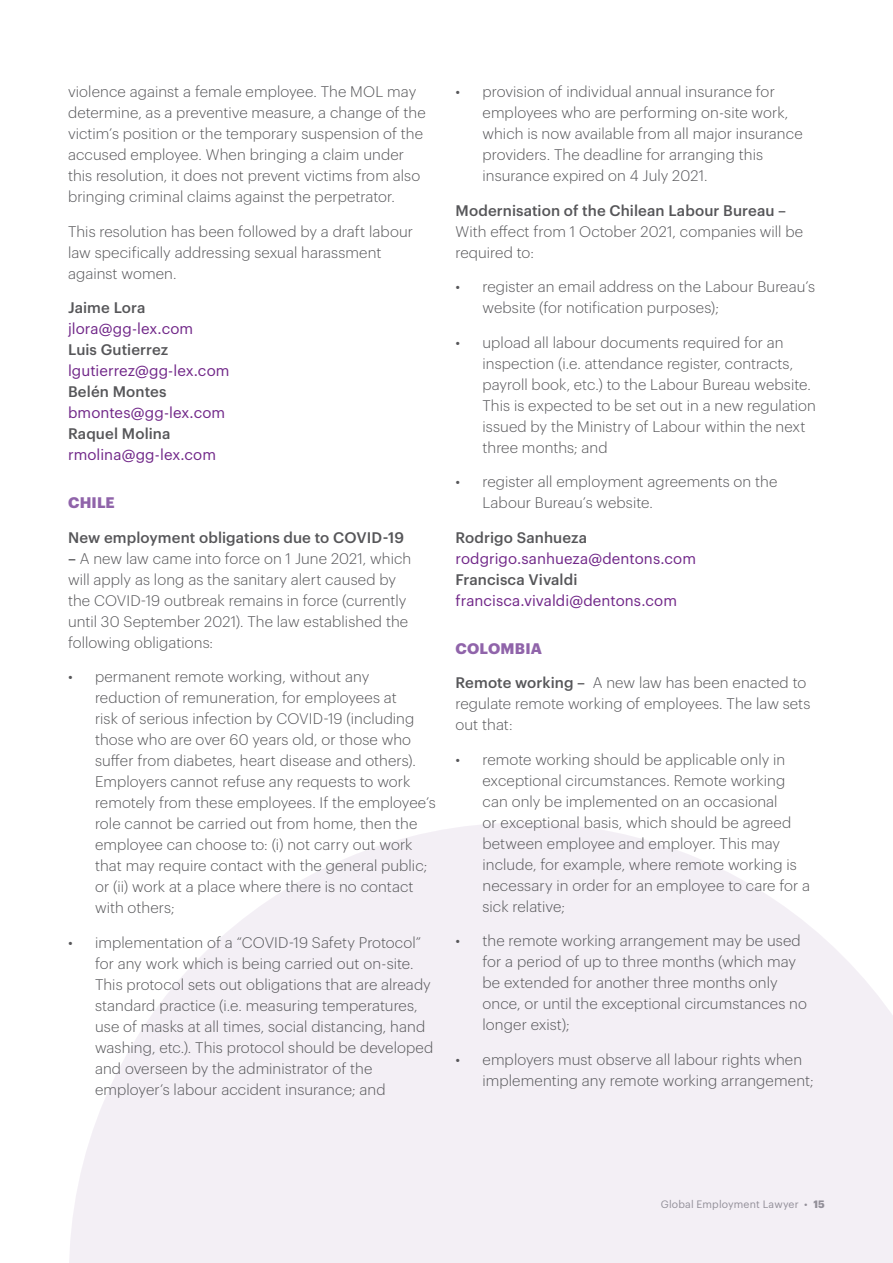
<style>
.page{position:relative;width:893px;height:1263px;background:#fff}
.page>*{position:absolute;margin:0;border:0;box-sizing:border-box;transform-origin:0 0}
.t1{font:300 15px/21px "Dentons Sans";letter-spacing:.005em;color:#565659}
.t2{font:500 15px "Dentons Sans";letter-spacing:.005em;color:#565659}
.t3{font:15px "Dentons Sans";letter-spacing:.005em;color:#702688}
.t4{font:700 15px "Dentons Sans";letter-spacing:.015em;color:#9064aa}
.t5{font:10.5px "Dentons Sans";letter-spacing:.015em;color:#939598}
.s1{font-weight:500}
.s2{font-weight:700}
</style>
<div class="page">
<svg style="left:69px;top:823px;width:824px;height:440px;fill:#f3eff5"></svg>
<p class="t1" style="left:68px;top:80px;width:359px">violence against a female employee. The MOL may determine, as a preventive measure, a change of the victim’s position or the temporary suspension of the accused employee. When bringing a claim under this resolution, it does not prevent victims from also bringing criminal claims against the perpetrator.</p>
<p class="t1" style="left:68px;top:220px;width:346px">This resolution has been followed by a draft labour law specifically addressing sexual harassment against women.</p>
<p class="t2" style="left:68px;top:296px;width:79px">Jaime Lora</p>
<p class="t3" style="left:68px;top:318px;width:127px">jlora@gg-lex.com</p>
<p class="t2" style="left:68px;top:338px;width:102px">Luis Gutierrez</p>
<p class="t3" style="left:68px;top:360px;width:163px">lgutierrez@gg-lex.com</p>
<p class="t2" style="left:68px;top:380px;width:100px">Belén Montes</p>
<p class="t3" style="left:68px;top:402px;width:159px">bmontes@gg-lex.com</p>
<p class="t2" style="left:68px;top:422px;width:104px">Raquel Molina</p>
<p class="t3" style="left:68px;top:444px;width:150px">rmolina@gg-lex.com</p>
<p class="t4" style="left:68px;top:491px;width:48px">CHILE</p>
<p class="t2" style="left:68px;top:526px;width:338px">New employment obligations due to COVID-19</p>
<p class="t1" style="left:68px;top:547px;width:345px"><span class="s1">–</span> A new law came into force on 1 June 2021, which will apply as long as the sanitary alert caused by the COVID-19 outbreak remains in force (currently until 30 September 2021). The law established the following obligations:</p>
<p class="t1" style="left:95px;top:665px;width:342px;text-indent:-27px">• permanent remote working, without any reduction of remuneration, for employees at<br>risk of serious infection by COVID-19 (including those who are over 60 years old, or those who suffer from diabetes, heart disease and others).<br>Employers cannot refuse any requests to work remotely from these employees. If the employee’s role cannot be carried out from home, then the employee can choose to: (i) not carry out work that may require contact with the general public; or (ii) work at a place where there is no contact with others;</p>
<p class="t1" style="left:95px;top:931px;width:340px;text-indent:-27px">• implementation of a “COVID-19 Safety Protocol” for any work which is being carried out on-site.<br>This protocol sets out obligations that are already standard practice (i.e. measuring temperatures, use of masks at all times, social distancing, hand washing, etc.). This protocol should be developed and overseen by the administrator of the employer’s labour accident insurance; and</p>
<p class="t1" style="left:482px;top:80px;width:322px;text-indent:-27px">• provision of individual annual insurance for employees who are performing on-site work, which is now available from all major insurance providers. The deadline for arranging this insurance expired on 4 July 2021.</p>
<p class="t2" style="left:455px;top:199px;width:332px">Modernisation of the Chilean Labour Bureau –</p>
<p class="t1" style="left:455px;top:220px;width:349px">With effect from 1 October 2021, companies will be required to:</p>
<p class="t1" style="left:482px;top:275px;width:334px;text-indent:-27px">• register an email address on the Labour Bureau’s website (for notification purposes);</p>
<p class="t1" style="left:482px;top:331px;width:335px;text-indent:-27px">• upload all labour documents required for an inspection (i.e. attendance register, contracts, payroll book, etc.) to the Labour Bureau website.<br>This is expected to be set out in a new regulation issued by the Ministry of Labour within the next three months; and</p>
<p class="t1" style="left:482px;top:470px;width:296px;text-indent:-27px">• register all employment agreements on the<br>Labour Bureau’s website.</p>
<p class="t2" style="left:455px;top:526px;width:133px">Rodrigo Sanhueza</p>
<p class="t3" style="left:455px;top:547px;width:242px">rodgrigo.sanhueza@dentons.com</p>
<p class="t2" style="left:455px;top:568px;width:123px">Francisca Vivaldi</p>
<p class="t3" style="left:455px;top:589px;width:223px">francisca.vivaldi@dentons.com</p>
<p class="t4" style="left:455px;top:637px;width:88px">COLOMBIA</p>
<p class="t1" style="left:455px;top:671px;width:356px"><span class="s1">Remote working –</span> A new law has been enacted to regulate remote working of employees. The law sets out that:</p>
<p class="t1" style="left:482px;top:748px;width:329px;text-indent:-27px">• remote working should be applicable only in exceptional circumstances. Remote working can only be implemented on an occasional<br>or exceptional basis, which should be agreed between employee and employer. This may include, for example, where remote working is necessary in order for an employee to care for a sick relative;</p>
<p class="t1" style="left:482px;top:929px;width:326px;text-indent:-27px">• the remote working arrangement may be used for a period of up to three months (which may be extended for another three months only once, or until the exceptional circumstances no longer exist);</p>
<p class="t1" style="left:482px;top:1048px;width:333px;text-indent:-27px">• employers must observe all labour rights when implementing any remote working arrangement;</p>
<p class="t5" style="left:661px;top:1196px;width:166px">Global Employment Lawyer • <span class="s2">15</span></p>
</div>
